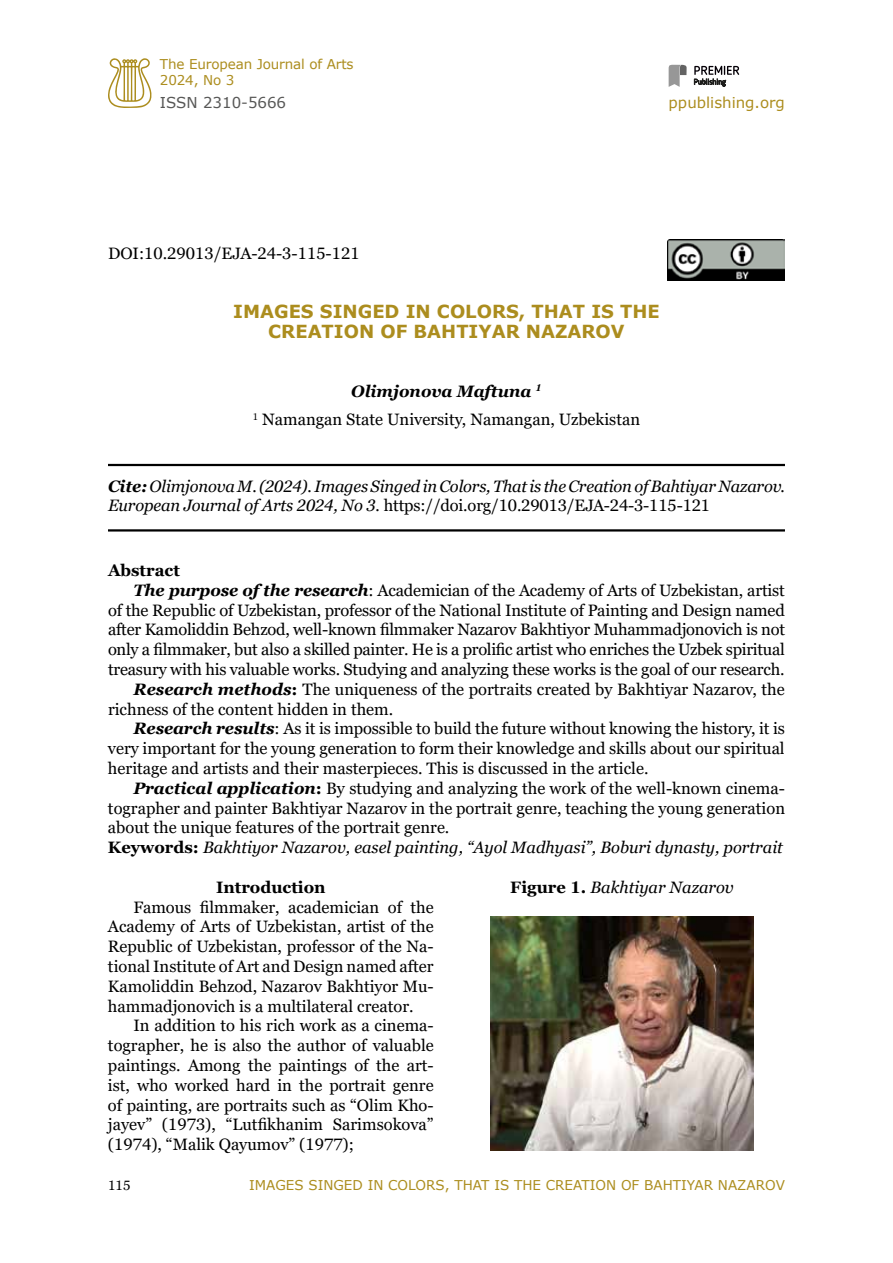
<style>
.page{position:relative;width:893px;height:1263px;background:#fff}
.page>*{position:absolute;margin:0;border:0;box-sizing:border-box;transform-origin:0 0}
.t1{font:700 18px/19.8px "Verdana";color:#ac8d1e;text-align:center}
.t2{font:16.5px/19.8px "Georgia Pro";letter-spacing:-.005em;color:#000;text-align:justify}
.t3{font:italic 16.5px/19.8px "Georgia Pro";color:#000}
.t4{font:700 16.5px "Georgia Pro";color:#000}
.t5{font:15px "Verdana";color:#ac8d1e}
.t6{font:15px "Verdana";color:#575756}
.t7{font:13.5px/16.2px "Verdana";color:#ac8d1e}
.t8{font:13.5px "Georgia Pro";color:#000}
.s1{font-weight:700;font-style:italic}
.s2{font-weight:700}
.s3{font-style:normal}
.s4{font-weight:700;font-style:normal}
</style>
<div class="page">
<svg style="left:694px;top:66px;width:45px;height:21px"></svg>
<svg style="left:669px;top:65px;width:18px;height:22px"></svg>
<svg style="left:108px;top:58px;width:43px;height:50px"></svg>
<hr style="left:108px;top:464px;width:677px;height:2px;background:#000">
<hr style="left:108px;top:529px;width:677px;height:2px;background:#000">
<img style="left:668px;top:239px;width:117px;height:41px">
<img style="left:490px;top:916px;width:264px;height:234px">
<p class="t7" style="left:160px;top:55px;width:195px">The European Journal of Arts<br>2024, No 3</p>
<p class="t6" style="left:160px;top:92px;width:128px">ISSN 2310-5666</p>
<p class="t5" style="left:669px;top:92px;width:118px">ppublishing.org</p>
<p class="t2" style="left:108px;top:244px;width:253px">DOI:10.29013/EJA-24-3-115-121</p>
<p class="t1" style="left:233px;top:301px;width:428px">IMAGES SINGED IN COLORS, THAT IS THE<br>CREATION OF BAHTIYAR NAZAROV</p>
<p class="t2" style="left:253px;top:377px;width:389px;line-height:28.3px;text-align:center"><span class="s1">Olimjonova Maftuna</span> <sup>1<br></sup><sup>1</sup> Namangan State University, Namangan, Uzbekistan</p>
<p class="t3" style="left:108px;top:477px;width:678px"><span class="s2">Cite:</span> Olimjonova M. (2024). Images Singed in Colors, That is the Creation of Bahtiyar Nazarov.<br>European Journal of Arts 2024, No 3. <span class="s3">https://doi.org/10.29013/EJA-24-3-115-121</span></p>
<p class="t4" style="left:108px;top:561px;width:73px">Abstract</p>
<p class="t2" style="left:134px;top:581px;width:653px"><span class="s1">The purpose of the research</span>: Academician of the Academy of Arts of Uzbekistan, artist</p>
<p class="t2" style="left:108px;top:601px;width:678px">of the Republic of Uzbekistan, professor of the National Institute of Painting and Design named</p>
<p class="t2" style="left:108px;top:620px;width:679px">after Kamoliddin Behzod, well-known filmmaker Nazarov Bakhtiyor Muhammadjonovich is not</p>
<p class="t2" style="left:108px;top:640px;width:678px">only a filmmaker, but also a skilled painter. He is a prolific artist who enriches the Uzbek spiritual</p>
<p class="t2" style="left:108px;top:660px;width:678px">treasury with his valuable works. Studying and analyzing these works is the goal of our research.</p>
<p class="t2" style="left:134px;top:680px;width:653px"><span class="s1">Research methods</span><span class="s2">:</span> The uniqueness of the portraits created by Bakhtiyar Nazarov, the</p>
<p class="t2" style="left:108px;top:700px;width:287px">richness of the content hidden in them.</p>
<p class="t2" style="left:134px;top:719px;width:653px"><span class="s1">Research results</span>: As it is impossible to build the future without knowing the history, it is</p>
<p class="t2" style="left:108px;top:739px;width:678px">very important for the young generation to form their knowledge and skills about our spiritual</p>
<p class="t2" style="left:108px;top:759px;width:542px">heritage and artists and their masterpieces. This is discussed in the article.</p>
<p class="t2" style="left:133px;top:779px;width:653px"><span class="s1">Practical application</span><span class="s2">:</span> By studying and analyzing the work of the well-known cinema-</p>
<p class="t2" style="left:108px;top:799px;width:679px">tographer and painter Bakhtiyar Nazarov in the portrait genre, teaching the young generation</p>
<p class="t2" style="left:108px;top:818px;width:343px">about the unique features of the portrait genre.</p>
<p class="t3" style="left:108px;top:838px;width:676px"><span class="s4">Keywords:</span> Bakhtiyor Nazarov, easel painting, “Ayol Madhyasi”, Boburi dynasty, portrait</p>
<p class="t4" style="left:216px;top:878px;width:111px">Introduction</p>
<p class="t2" style="left:108px;top:898px;width:327px;text-indent:26px">Famous filmmaker, academician of the Academy of Arts of Uzbekistan, artist of the Republic of Uzbekistan, professor of the Na&shy;tional Institute of Art and Design named after Kamoliddin Behzod, Nazarov Bakhtiyor Mu&shy;hammadjonovich is a multilateral creator.</p>
<p class="t2" style="left:108px;top:1016px;width:327px;text-indent:26px">In addition to his rich work as a cinema&shy;tographer, he is also the author of valuable paintings. Among the paintings of the art&shy;ist, who worked hard in the portrait genre of painting, are portraits such as “Olim Kho&shy;jayev” (1973), “Lutfikhanim Sarimsokova” (1974), “Malik Qayumov” (1977);</p>
<p class="t3" style="left:510px;top:878px;width:225px"><span class="s4">Figure 1.</span> Bakhtiyar Nazarov</p>
<p class="t8" style="left:108px;top:1178px;width:24px">115</p>
<p class="t7" style="left:249px;top:1177px;width:537px">IMAGES SINGED IN COLORS, THAT IS THE CREATION OF BAHTIYAR NAZAROV</p>
</div>
